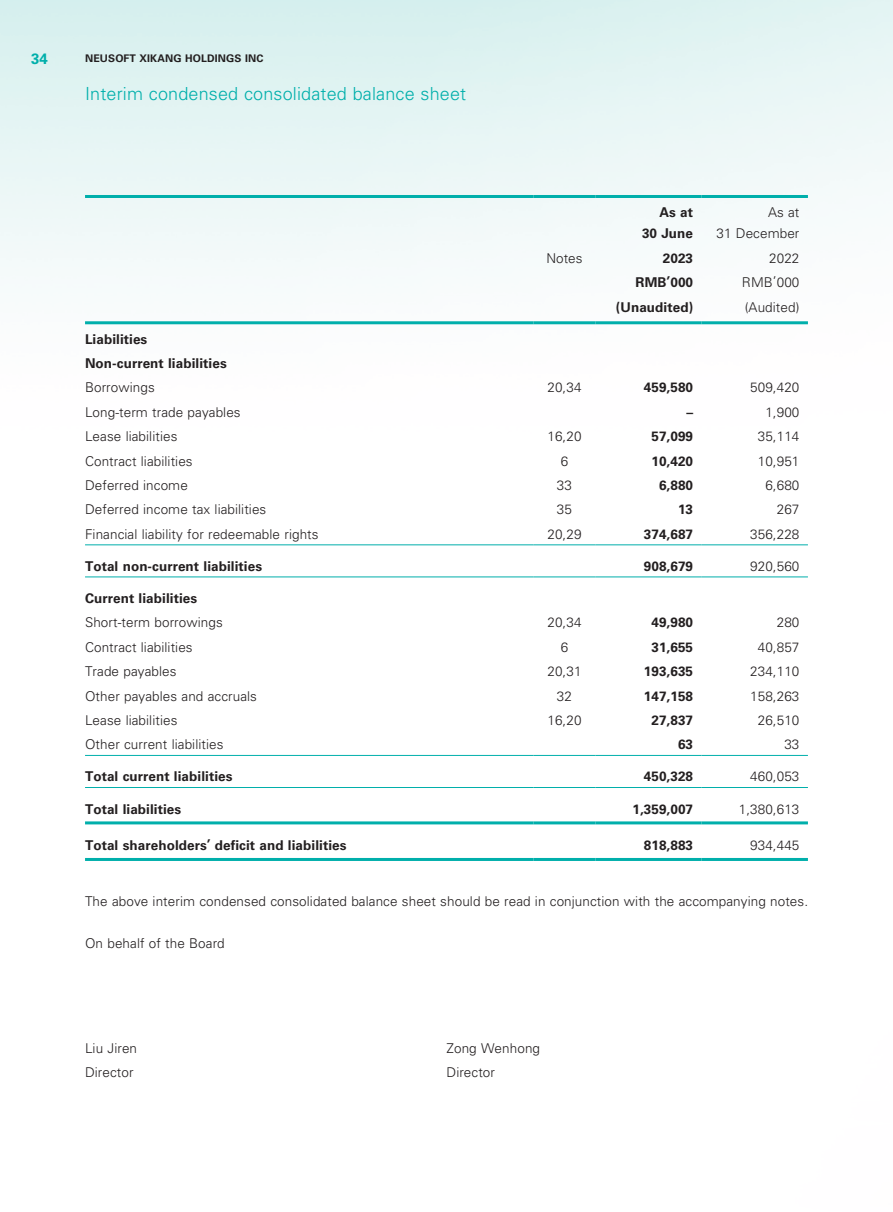
<style>
.page{position:relative;width:893px;height:1212px;background:#fff}
.page>*{position:absolute;margin:0;border:0;box-sizing:border-box;transform-origin:0 0}
.t1{font:300 18px "Univers LT Std";letter-spacing:.01em;color:#00afab}
.t2{font:700 15px "Univers LT Std";color:#00afab}
.t3{font:300 13.5px/21px "Univers LT Std";letter-spacing:.005em;color:#231f20;text-align:right}
.t4{font:700 13.5px/21px "Univers LT Std";letter-spacing:.005em;color:#231f20;text-align:right}
.t5{font:700 10.5px "Univers LT Std";letter-spacing:.015em;color:#231f20}
</style>
<div class="page">
<hr style="left:85px;top:195px;width:449px;height:3px;background:#00afab">
<hr style="left:534px;top:195px;width:61px;height:3px;background:#00afab">
<hr style="left:595px;top:195px;width:107px;height:3px;background:#00afab">
<hr style="left:702px;top:195px;width:106px;height:3px;background:#00afab">
<hr style="left:85px;top:321px;width:449px;height:3px;background:#00afab">
<hr style="left:534px;top:321px;width:61px;height:3px;background:#00afab">
<hr style="left:595px;top:321px;width:107px;height:3px;background:#00afab">
<hr style="left:702px;top:321px;width:106px;height:3px;background:#00afab">
<hr style="left:85px;top:544px;width:449px;height:1px;background:#00afab">
<hr style="left:534px;top:544px;width:61px;height:1px;background:#00afab">
<hr style="left:595px;top:544px;width:107px;height:1px;background:#00afab">
<hr style="left:702px;top:544px;width:106px;height:1px;background:#00afab">
<hr style="left:85px;top:576px;width:449px;height:1px;background:#00afab">
<hr style="left:534px;top:576px;width:61px;height:1px;background:#00afab">
<hr style="left:595px;top:576px;width:107px;height:1px;background:#00afab">
<hr style="left:702px;top:576px;width:106px;height:1px;background:#00afab">
<hr style="left:85px;top:755px;width:449px;height:1px;background:#00afab">
<hr style="left:534px;top:755px;width:61px;height:1px;background:#00afab">
<hr style="left:595px;top:755px;width:107px;height:1px;background:#00afab">
<hr style="left:702px;top:755px;width:106px;height:1px;background:#00afab">
<hr style="left:85px;top:787px;width:449px;height:1px;background:#00afab">
<hr style="left:534px;top:787px;width:61px;height:1px;background:#00afab">
<hr style="left:595px;top:787px;width:107px;height:1px;background:#00afab">
<hr style="left:702px;top:787px;width:106px;height:1px;background:#00afab">
<hr style="left:85px;top:821px;width:449px;height:3px;background:#00afab">
<hr style="left:534px;top:821px;width:61px;height:3px;background:#00afab">
<hr style="left:595px;top:821px;width:107px;height:3px;background:#00afab">
<hr style="left:702px;top:821px;width:106px;height:3px;background:#00afab">
<hr style="left:85px;top:858px;width:449px;height:3px;background:#00afab">
<hr style="left:534px;top:858px;width:61px;height:3px;background:#00afab">
<hr style="left:595px;top:858px;width:107px;height:3px;background:#00afab">
<hr style="left:702px;top:858px;width:106px;height:3px;background:#00afab">
<p class="t2" style="left:31px;top:50px;width:18px">34</p>
<p class="t5" style="left:85px;top:52px;width:180px">NEUSOFT XIKANG HOLDINGS INC</p>
<h1 class="t1" style="left:85px;top:83px;width:383px">Interim condensed consolidated balance sheet</h1>
<p class="t4" style="left:642px;top:202px;width:53px">As at<br>30 June</p>
<p class="t3" style="left:716px;top:202px;width:84px">As at<br>31 December</p>
<p class="t3" style="left:546px;top:247px;width:38px">Notes</p>
<p class="t4" style="left:663px;top:248px;width:32px">2023</p>
<p class="t3" style="left:769px;top:247px;width:32px">2022</p>
<p class="t4" style="left:636px;top:272px;width:59px">RMB’000</p>
<p class="t3" style="left:742px;top:272px;width:59px">RMB’000</p>
<p class="t4" style="left:616px;top:296px;width:79px">(Unaudited)</p>
<p class="t3" style="left:745px;top:296px;width:56px">(Audited)</p>
<p class="t4" style="left:85px;top:327px;width:143px;line-height:24.5px;text-align:left">Liabilities<br>Non-current liabilities</p>
<p class="t3" style="left:85px;top:377px;width:71px">Borrowings</p>
<p class="t3" style="left:547px;top:377px;width:36px">20,34</p>
<p class="t4" style="left:644px;top:377px;width:51px">459,580</p>
<p class="t3" style="left:750px;top:377px;width:51px">509,420</p>
<p class="t3" style="left:85px;top:401px;width:157px">Long-term trade payables</p>
<p class="t4" style="left:686px;top:402px;width:8px">–</p>
<p class="t3" style="left:765px;top:401px;width:36px">1,900</p>
<p class="t3" style="left:85px;top:426px;width:94px">Lease liabilities</p>
<p class="t3" style="left:547px;top:426px;width:36px">16,20</p>
<p class="t4" style="left:651px;top:426px;width:43px">57,099</p>
<p class="t3" style="left:758px;top:426px;width:43px">35,114</p>
<p class="t3" style="left:85px;top:450px;width:109px">Contract liabilities</p>
<p class="t3" style="left:561px;top:450px;width:9px">6</p>
<p class="t4" style="left:651px;top:450px;width:43px">10,420</p>
<p class="t3" style="left:758px;top:450px;width:43px">10,951</p>
<p class="t3" style="left:85px;top:475px;width:104px">Deferred income</p>
<p class="t3" style="left:557px;top:475px;width:17px">33</p>
<p class="t4" style="left:659px;top:475px;width:36px">6,880</p>
<p class="t3" style="left:765px;top:475px;width:36px">6,680</p>
<p class="t3" style="left:85px;top:499px;width:183px">Deferred income tax liabilities</p>
<p class="t3" style="left:557px;top:499px;width:17px">35</p>
<p class="t4" style="left:678px;top:499px;width:17px">13</p>
<p class="t3" style="left:777px;top:499px;width:24px">267</p>
<p class="t3" style="left:85px;top:524px;width:235px">Financial liability for redeemable rights</p>
<p class="t3" style="left:547px;top:524px;width:36px">20,29</p>
<p class="t4" style="left:644px;top:524px;width:51px">374,687</p>
<p class="t3" style="left:750px;top:524px;width:51px">356,228</p>
<p class="t4" style="left:85px;top:556px;width:179px">Total non-current liabilities</p>
<p class="t4" style="left:644px;top:556px;width:51px">908,679</p>
<p class="t3" style="left:750px;top:556px;width:51px">920,560</p>
<p class="t4" style="left:85px;top:588px;width:114px">Current liabilities</p>
<p class="t3" style="left:85px;top:612px;width:139px">Short-term borrowings</p>
<p class="t3" style="left:547px;top:612px;width:36px">20,34</p>
<p class="t4" style="left:651px;top:612px;width:43px">49,980</p>
<p class="t3" style="left:777px;top:612px;width:24px">280</p>
<p class="t3" style="left:85px;top:636px;width:109px">Contract liabilities</p>
<p class="t3" style="left:561px;top:636px;width:9px">6</p>
<p class="t4" style="left:651px;top:637px;width:43px">31,655</p>
<p class="t3" style="left:758px;top:636px;width:43px">40,857</p>
<p class="t3" style="left:85px;top:661px;width:93px">Trade payables</p>
<p class="t3" style="left:547px;top:661px;width:36px">20,31</p>
<p class="t4" style="left:644px;top:661px;width:51px">193,635</p>
<p class="t3" style="left:750px;top:661px;width:51px">234,110</p>
<p class="t3" style="left:85px;top:685px;width:174px">Other payables and accruals</p>
<p class="t3" style="left:557px;top:685px;width:17px">32</p>
<p class="t4" style="left:644px;top:685px;width:51px">147,158</p>
<p class="t3" style="left:750px;top:685px;width:51px">158,263</p>
<p class="t3" style="left:85px;top:710px;width:94px">Lease liabilities</p>
<p class="t3" style="left:547px;top:710px;width:36px">16,20</p>
<p class="t4" style="left:651px;top:710px;width:43px">27,837</p>
<p class="t3" style="left:758px;top:710px;width:43px">26,510</p>
<p class="t3" style="left:85px;top:734px;width:140px">Other current liabilities</p>
<p class="t4" style="left:678px;top:734px;width:17px">63</p>
<p class="t3" style="left:784px;top:734px;width:17px">33</p>
<p class="t4" style="left:85px;top:766px;width:149px">Total current liabilities</p>
<p class="t4" style="left:644px;top:766px;width:51px">450,328</p>
<p class="t3" style="left:750px;top:766px;width:51px">460,053</p>
<p class="t4" style="left:85px;top:798px;width:98px">Total liabilities</p>
<p class="t4" style="left:632px;top:798px;width:62px">1,359,007</p>
<p class="t3" style="left:739px;top:798px;width:62px">1,380,613</p>
<p class="t4" style="left:85px;top:835px;width:263px">Total shareholders’ deficit and liabilities</p>
<p class="t4" style="left:644px;top:835px;width:51px">818,883</p>
<p class="t3" style="left:750px;top:835px;width:51px">934,445</p>
<p class="t3" style="left:85px;top:891px;width:725px">The above interim condensed consolidated balance sheet should be read in conjunction with the accompanying notes.</p>
<p class="t3" style="left:85px;top:933px;width:141px">On behalf of the Board</p>
<p class="t3" style="left:85px;top:1038px;width:54px">Liu Jiren</p>
<p class="t3" style="left:446px;top:1038px;width:95px">Zong Wenhong</p>
<p class="t3" style="left:85px;top:1062px;width:50px">Director</p>
<p class="t3" style="left:446px;top:1062px;width:50px">Director</p>
</div>
